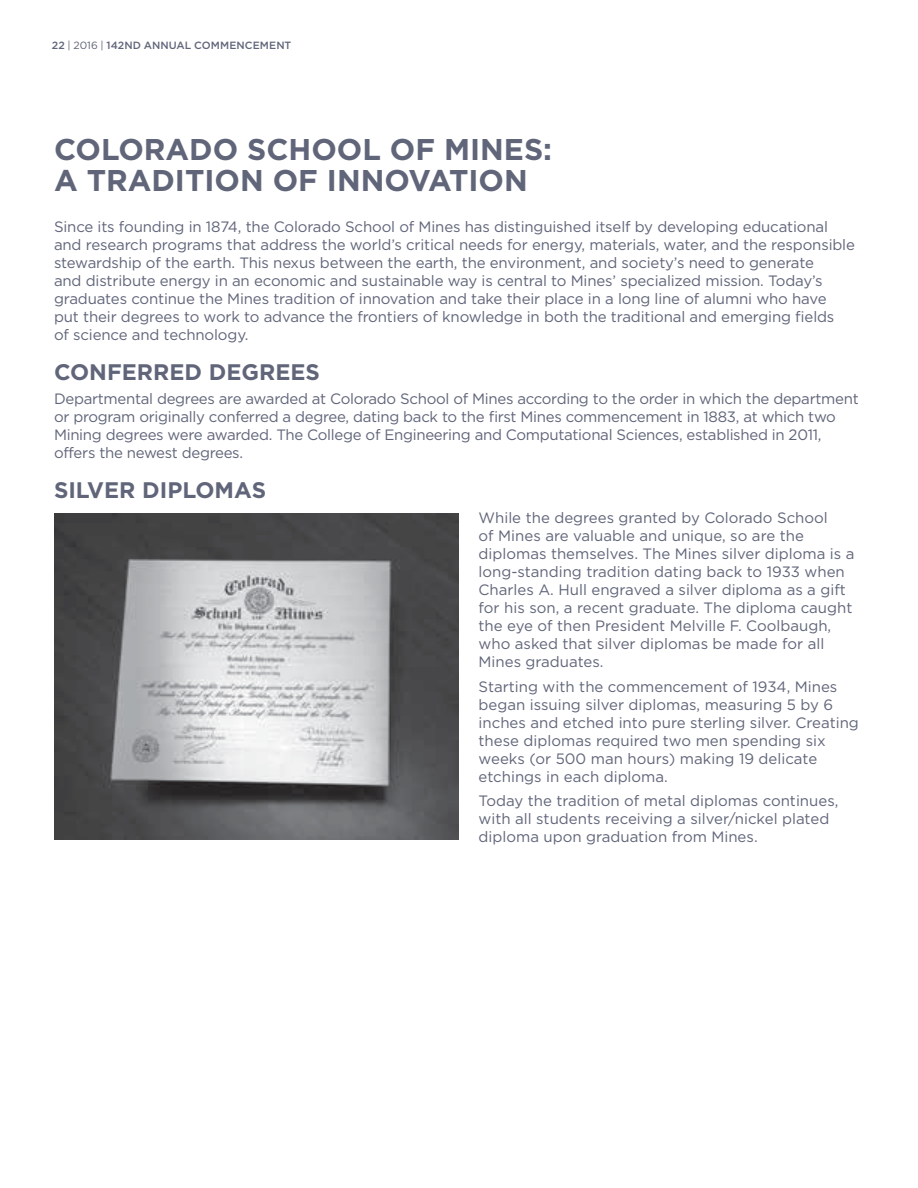
<style>
.page{position:relative;width:918px;height:1188px;background:#fff}
.page>*{position:absolute;margin:0;border:0;box-sizing:border-box;transform-origin:0 0}
.t1{font:700 30px/31.5px "Gotham";color:#606579}
.t2{font:700 22.5px "Gotham";color:#606579}
.t3{font:15px/18px "Gotham";letter-spacing:-.01em;color:#606579}
.t4{font:500 10.5px "Gotham";letter-spacing:.01em;color:#606579}
.s1{font-weight:400}
</style>
<div class="page">
<img style="left:54px;top:513px;width:404px;height:327px">
<p class="t4" style="left:52px;top:40px;width:241px">22 <span class="s1">| 2016 |</span> 142ND ANNUAL COMMENCEMENT</p>
<h1 class="t1" style="left:54px;top:133px;width:500px">COLORADO SCHOOL OF MINES:<br>A TRADITION OF INNOVATION</h1>
<p class="t3" style="left:54px;top:217px;width:803px">Since its founding in 1874, the Colorado School of Mines has distinguished itself by developing educational and research programs that address the world’s critical needs for energy, materials, water, and the responsible stewardship of the earth. This nexus between the earth, the environment, and society’s need to generate<br>and distribute energy in an economic and sustainable way is central to Mines’ specialized mission. Today’s graduates continue the Mines tradition of innovation and take their place in a long line of alumni who have put their degrees to work to advance the frontiers of knowledge in both the traditional and emerging fields<br>of science and technology.</p>
<h2 class="t2" style="left:54px;top:359px;width:267px">CONFERRED DEGREES</h2>
<p class="t3" style="left:54px;top:390px;width:806px">Departmental degrees are awarded at Colorado School of Mines according to the order in which the department or program originally conferred a degree, dating back to the first Mines commencement in 1883, at which two Mining degrees were awarded. The College of Engineering and Computational Sciences, established in 2011, offers the newest degrees.</p>
<h2 class="t2" style="left:54px;top:477px;width:214px">SILVER DIPLOMAS</h2>
<p class="t3" style="left:479px;top:508px;width:377px">While the degrees granted by Colorado School<br>of Mines are valuable and unique, so are the diplomas themselves. The Mines silver diploma is a long-standing tradition dating back to 1933 when Charles A. Hull engraved a silver diploma as a gift for his son, a recent graduate. The diploma caught the eye of then President Melville F. Coolbaugh, who asked that silver diplomas be made for all Mines graduates.</p>
<p class="t3" style="left:479px;top:677px;width:382px">Starting with the commencement of 1934, Mines began issuing silver diplomas, measuring 5 by 6 inches and etched into pure sterling silver. Creating these diplomas required two men spending six weeks (or 500 man hours) making 19 delicate etchings in each diploma.</p>
<p class="t3" style="left:479px;top:792px;width:361px">Today the tradition of metal diplomas continues, with all students receiving a silver/nickel plated diploma upon graduation from Mines.</p>
</div>
